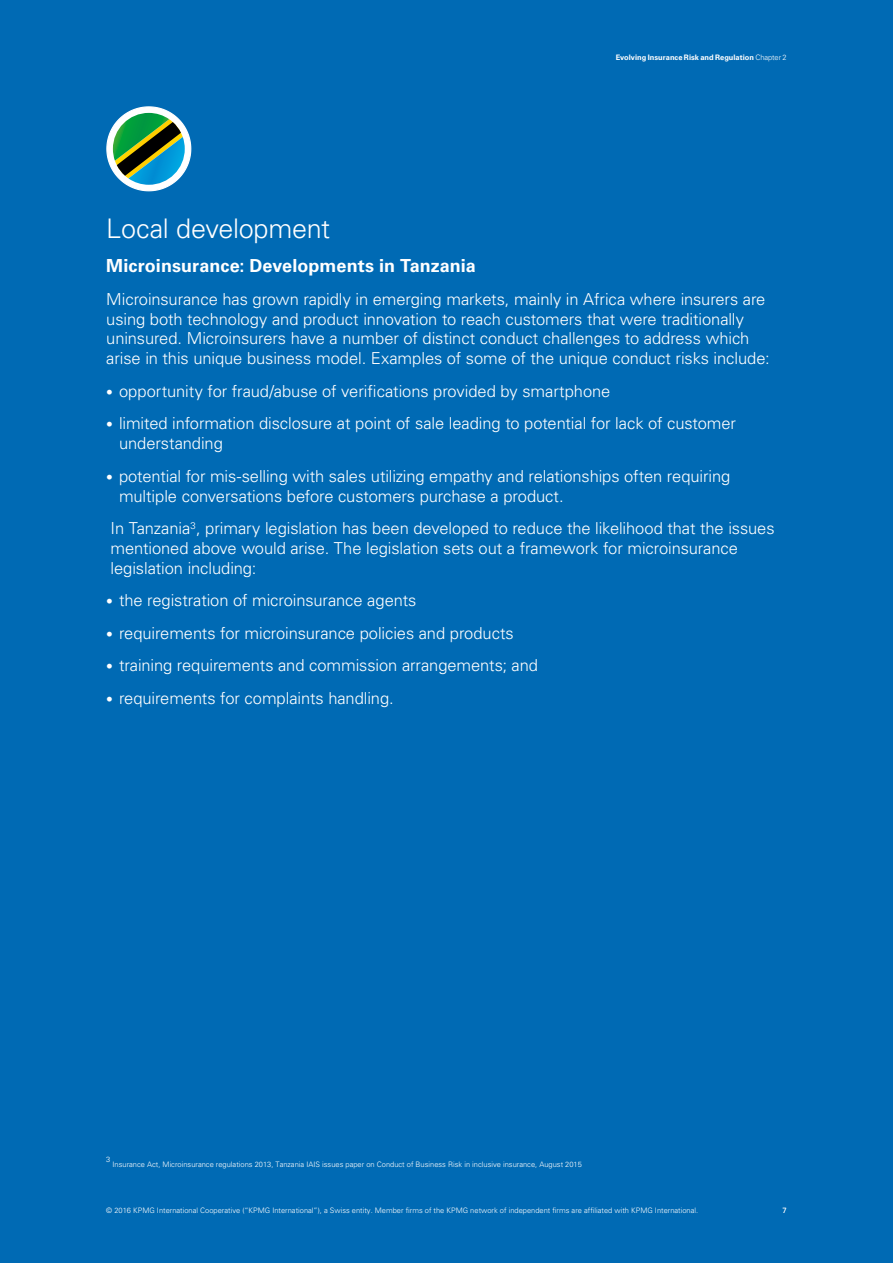
<style>
.page{position:relative;width:893px;height:1263px;background:#006ab4}
.page>*{position:absolute;margin:0;border:0;box-sizing:border-box;transform-origin:0 0}
.t1{font:300 27px "Univers LT Std";letter-spacing:-.01em;color:#fff}
.t2{font:700 18px "Univers LT Std";letter-spacing:.005em;color:#fff}
.t3{font:300 16.5px/19.8px "Univers LT Std";letter-spacing:-.005em;color:#fff}
.t4{font:300 7.5px "Univers LT Std";color:#fff}
.t5{font:700 7.5px "Univers LT Std";color:#fff}
.s1{font-weight:300}
.s2{font-size:13.5px}
</style>
<div class="page">
<svg style="left:106px;top:106px;width:85px;height:85px"></svg>
<p class="t5" style="left:616px;top:53px;width:172px">Evolving Insurance Risk and Regulation <span class="s1">Chapter 2</span></p>
<h1 class="t1" style="left:106px;top:212px;width:225px">Local development</h1>
<p class="t2" style="left:106px;top:255px;width:371px">Microinsurance: Developments in Tanzania</p>
<p class="t3" style="left:106px;top:289px;width:665px">Microinsurance has grown rapidly in emerging markets, mainly in Africa where insurers are using both technology and product innovation to reach customers that were traditionally uninsured. Microinsurers have a number of distinct conduct challenges to address which arise in this unique business model. Examples of some of the unique conduct risks include:</p>
<p class="t3" style="left:106px;top:381px;width:506px"><span class="s2">•</span> opportunity for fraud/abuse of verifications provided by smartphone</p>
<p class="t3" style="left:119px;top:414px;width:618px;text-indent:-13px"><span class="s2">•</span> limited information disclosure at point of sale leading to potential for lack of customer understanding</p>
<p class="t3" style="left:119px;top:466px;width:613px;text-indent:-13px"><span class="s2">•</span> potential for mis-selling with sales utilizing empathy and relationships often requiring multiple conversations before customers purchase a product.</p>
<p class="t3" style="left:111px;top:518px;width:665px">In Tanzania<sup>3</sup>, primary legislation has been developed to reduce the likelihood that the issues mentioned above would arise. The legislation sets out a framework for microinsurance legislation including:</p>
<p class="t3" style="left:106px;top:590px;width:312px"><span class="s2">•</span> the registration of microinsurance agents</p>
<p class="t3" style="left:106px;top:623px;width:409px"><span class="s2">•</span> requirements for microinsurance policies and products</p>
<p class="t3" style="left:106px;top:656px;width:433px"><span class="s2">•</span> training requirements and commission arrangements; and</p>
<p class="t3" style="left:106px;top:688px;width:289px"><span class="s2">•</span> requirements for complaints handling.</p>
<p class="t4" style="left:106px;top:1155px;width:6px">3</p>
<p class="t4" style="left:113px;top:1160px;width:471px">Insurance Act, Microinsurance regulations 2013, Tanzania IAIS issues paper on Conduct of Business Risk in inclusive insurance, August 2015</p>
<p class="t4" style="left:106px;top:1206px;width:593px">© 2016 KPMG International Cooperative (“KPMG International”), a Swiss entity. Member firms of the KPMG network of independent firms are affiliated with KPMG International.</p>
<p class="t4" style="left:783px;top:1206px;width:6px">7</p>
</div>
